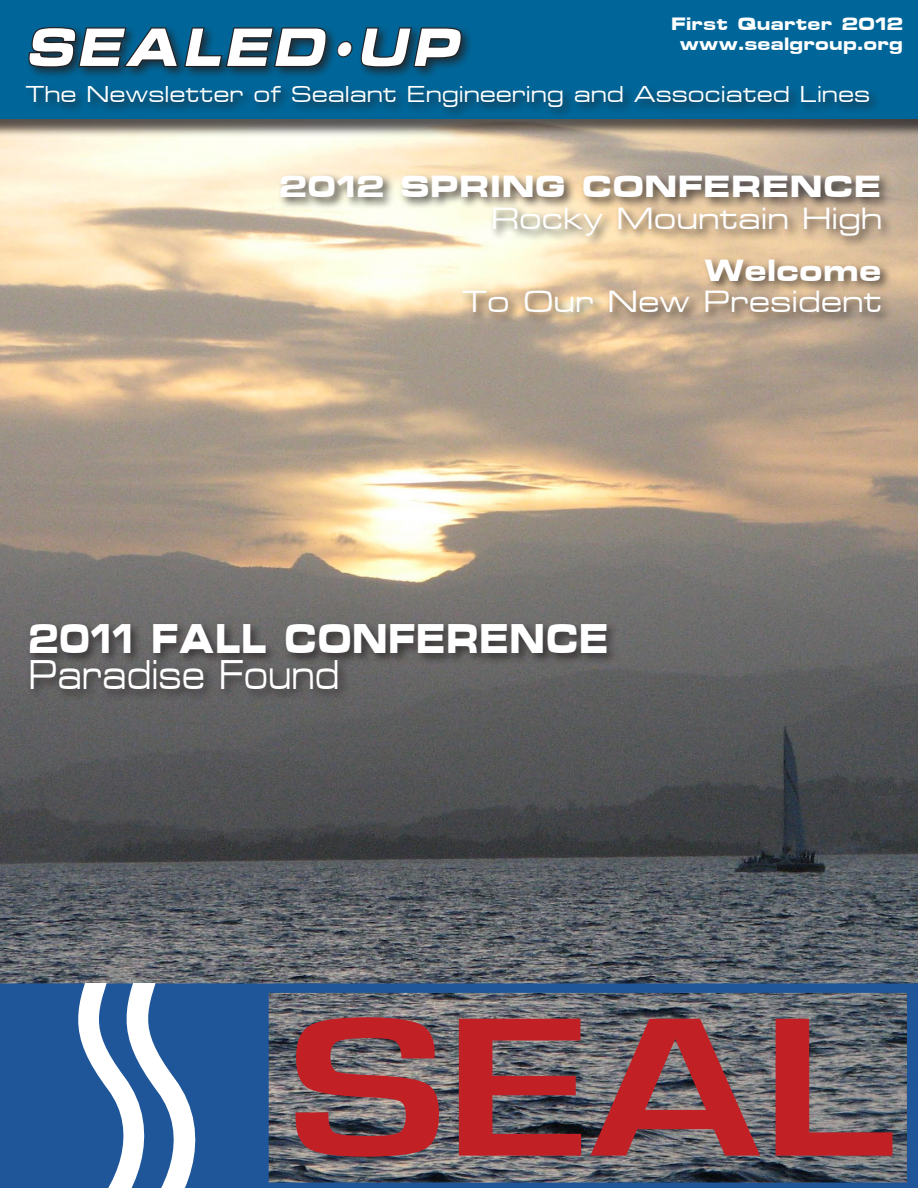
<style>
.page{position:relative;width:918px;height:1188px;background:#fff}
.page>*{position:absolute;margin:0;border:0;box-sizing:border-box;transform-origin:0 0}
.t1{font:italic 700 63.75px "Metrostyle Extended";color:#fff;scale:.92 1}
.t2{font:700 48.75px "Metrostyle Extended";color:#fff;scale:.8 1}
.t3{font:48.75px "Metrostyle Extended";color:#fff;scale:.8 1}
.t4{font:italic 700 39.3px "Metrostyle Extended";color:#fff;scale:.92 1}
.t5{font:36px "Metrostyle Extended";color:#fff}
.t6{font:700 36px "Metrostyle Extended";color:#fff}
.t7{font:27px "Metrostyle Extended";color:#fff}
.t8{font:700 21px "Metrostyle Extended";color:#fff}
</style>
<div class="page">
<img style="left:0;top:137px;width:918px;height:846px">
<svg style="left:0;top:983px;width:918px;height:205px"></svg>
<svg style="left:60px;top:983px;width:174px;height:205px"></svg>
<svg style="left:295px;top:1017px;width:144px;height:140px"></svg>
<svg style="left:459px;top:1019px;width:122px;height:137px"></svg>
<svg style="left:590px;top:1019px;width:170px;height:137px"></svg>
<svg style="left:776px;top:1019px;width:116px;height:137px"></svg>
<div style="left:0;top:0;width:918px;height:137px;background:#231f20;opacity:.75"></div>
<div style="left:0;top:0;width:918px;height:118px;background:#069"></div>
<div style="left:27px;top:620px;width:592px;height:82px;background:#231f20;opacity:.75"></div>
<div style="left:23px;top:23px;width:857px;height:96px;background:#231f20;opacity:.75"></div>
<svg style="left:28px;top:24px;width:299px;height:47px"></svg>
<svg style="left:335px;top:26px;width:129px;height:43px"></svg>
<div style="left:459px;top:256px;width:433px;height:69px;background:#231f20;opacity:.75"></div>
<div style="left:277px;top:172px;width:615px;height:77px;background:#231f20;opacity:.75"></div>
<p class="t8" style="left:671px;top:13px;width:233px">First Quarter 2012</p>
<p class="t1" style="left:26px;top:13px;width:487px">SEALED UP</p>
<p class="t7" style="left:26px;top:80px;width:846px">The Newsletter of Sealant Engineering and Associated Lines</p>
<p class="t4" style="left:332px;top:31px;width:39px">•</p>
<p class="t8" style="left:680px;top:33px;width:225px">www.sealgroup.org</p>
<p class="t6" style="left:279px;top:168px;width:604px">2012 SPRING CONFERENCE</p>
<p class="t5" style="left:491px;top:199px;width:392px">Rocky Mountain High</p>
<p class="t6" style="left:705px;top:251px;width:179px">Welcome</p>
<p class="t5" style="left:462px;top:283px;width:422px">To Our New President</p>
<p class="t2" style="left:28px;top:613px;width:727px">2011 FALL CONFERENCE</p>
<p class="t3" style="left:28px;top:649px;width:390px">Paradise Found</p>
</div>
